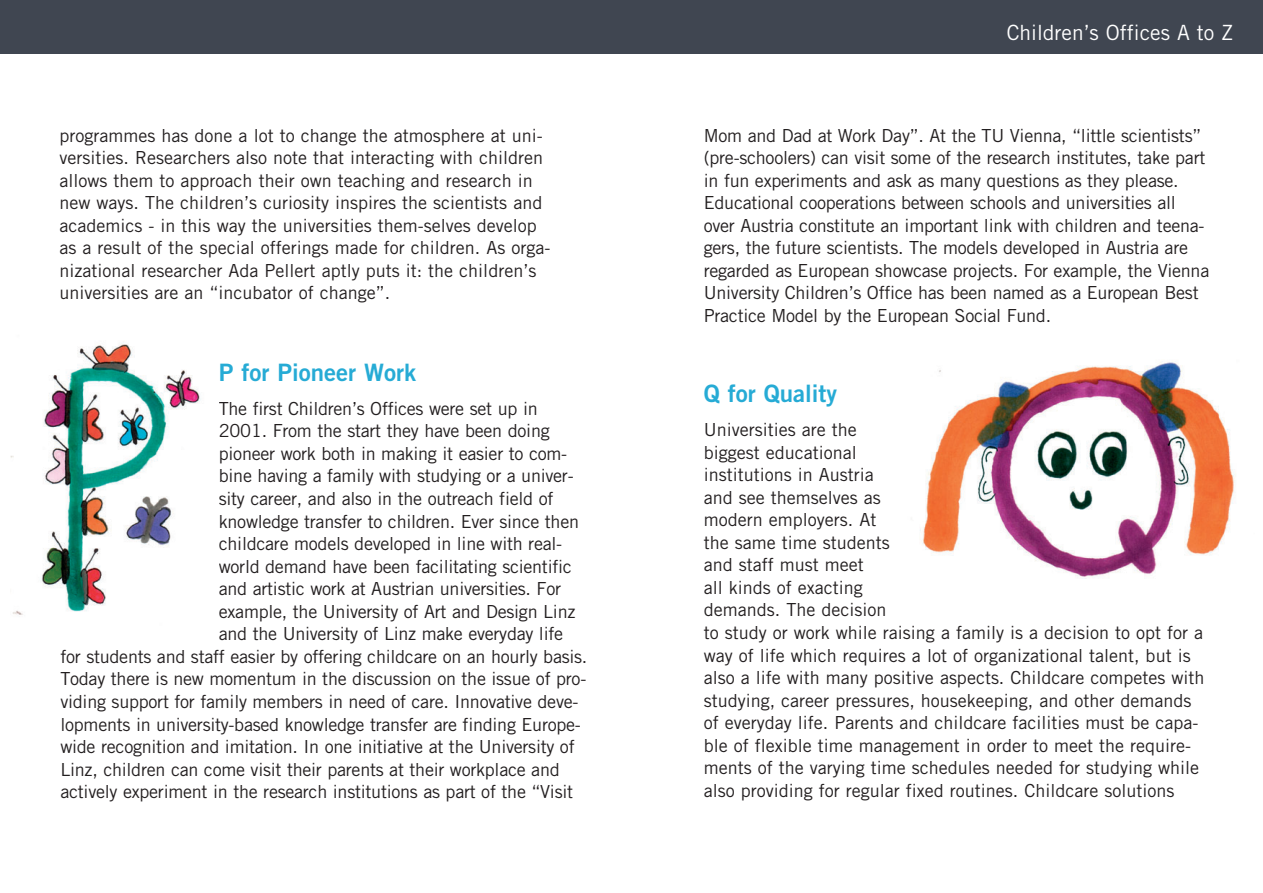
<style>
.page{position:relative;width:1263px;height:893px;background:#fff}
.page>*{position:absolute;margin:0;border:0;box-sizing:border-box;transform-origin:0 0}
.t1{font:24px "Trade Gothic Bold Two";color:#26abd5}
.t2{font:21px "Trade Gothic";color:#fff}
.t3{font:18px/22.5px "Trade Gothic";letter-spacing:-.015em;color:#231f20}
</style>
<div class="page">
<img style="left:11px;top:341px;width:190px;height:274px">
<img style="left:920px;top:361px;width:316px;height:218px">
<div style="left:0;top:0;width:1263px;height:53px;background:#404651"></div>
<p class="t3" style="left:60px;top:124px;width:492px">programmes has done a lot to change the atmosphere at uni&shy;versities. Researchers also note that interacting with children allows them to approach their own teaching and research in new ways. The children’s curiosity inspires the scientists and academics - in this way the universities them-selves develop as a result of the special offerings made for children. As orga&shy;nizational researcher Ada Pellert aptly puts it: the children’s universities are an “incubator of change”.</p>
<h1 class="t1" style="left:219px;top:357px;width:199px">P for Pioneer Work</h1>
<p class="t3" style="left:219px;top:397px;width:320px">The first Children’s Offices were set up in</p>
<p class="t3" style="left:219px;top:419px;width:332px">2001. From the start they have been doing</p>
<p class="t3" style="left:219px;top:442px;width:350px">pioneer work both in making it easier to com-</p>
<p class="t3" style="left:219px;top:464px;width:356px">bine having a family with studying or a univer-</p>
<p class="t3" style="left:219px;top:487px;width:336px">sity career, and also in the outreach field of</p>
<p class="t3" style="left:219px;top:510px;width:362px">knowledge transfer to children. Ever since then</p>
<p class="t3" style="left:219px;top:532px;width:345px">childcare models developed in line with real-</p>
<p class="t3" style="left:219px;top:555px;width:355px">world demand have been facilitating scientific</p>
<p class="t3" style="left:219px;top:577px;width:344px">and artistic work at Austrian universities. For</p>
<p class="t3" style="left:219px;top:600px;width:358px">example, the University of Art and Design Linz</p>
<p class="t3" style="left:219px;top:622px;width:346px">and the University of Linz make everyday life</p>
<p class="t3" style="left:60px;top:645px;width:528px">for students and staff easier by offering childcare on an hourly basis.</p>
<p class="t3" style="left:60px;top:667px;width:527px">Today there is new momentum in the discussion on the issue of pro-</p>
<p class="t3" style="left:60px;top:690px;width:519px">viding support for family members in need of care. Innovative deve-</p>
<p class="t3" style="left:60px;top:713px;width:522px">lopments in university-based knowledge transfer are finding Europe-</p>
<p class="t3" style="left:60px;top:735px;width:516px">wide recognition and imitation. In one initiative at the University of</p>
<p class="t3" style="left:60px;top:758px;width:501px">Linz, children can come visit their parents at their workplace and</p>
<p class="t3" style="left:60px;top:780px;width:514px">actively experiment in the research institutions as part of the “Visit</p>
<p class="t2" style="left:1007px;top:19px;width:228px">Children’s Offices A to Z</p>
<p class="t3" style="left:704px;top:124px;width:507px">Mom and Dad at Work Day”. At the TU Vienna, “little scientists” (pre-schoolers) can visit some of the research institutes, take part in fun experiments and ask as many questions as they please.<br>Educational cooperations between schools and universities all over Austria constitute an important link with children and teena&shy;gers, the future scientists. The models developed in Austria are regarded as European showcase projects. For example, the Vienna University Children’s Office has been named as a European Best Practice Model by the European Social Fund.</p>
<h1 class="t1" style="left:704px;top:379px;width:135px">Q for Quality</h1>
<p class="t3" style="left:704px;top:418px;width:502px">Universities are the<br>biggest educational<br>institutions in Austria<br>and see themselves as<br>modern employers. At<br>the same time students<br>and staff must meet<br>all kinds of exacting<br>demands. The decision<br>to study or work while raising a family is a decision to opt for a way of life which requires a lot of organizational talent, but is also a life with many positive aspects. Childcare competes with studying, career pressures, housekeeping, and other demands of everyday life. Parents and childcare facilities must be capa&shy;ble of flexible time management in order to meet the require&shy;ments of the varying time schedules needed for studying while also providing for regular fixed routines. Childcare solutions</p>
</div>
